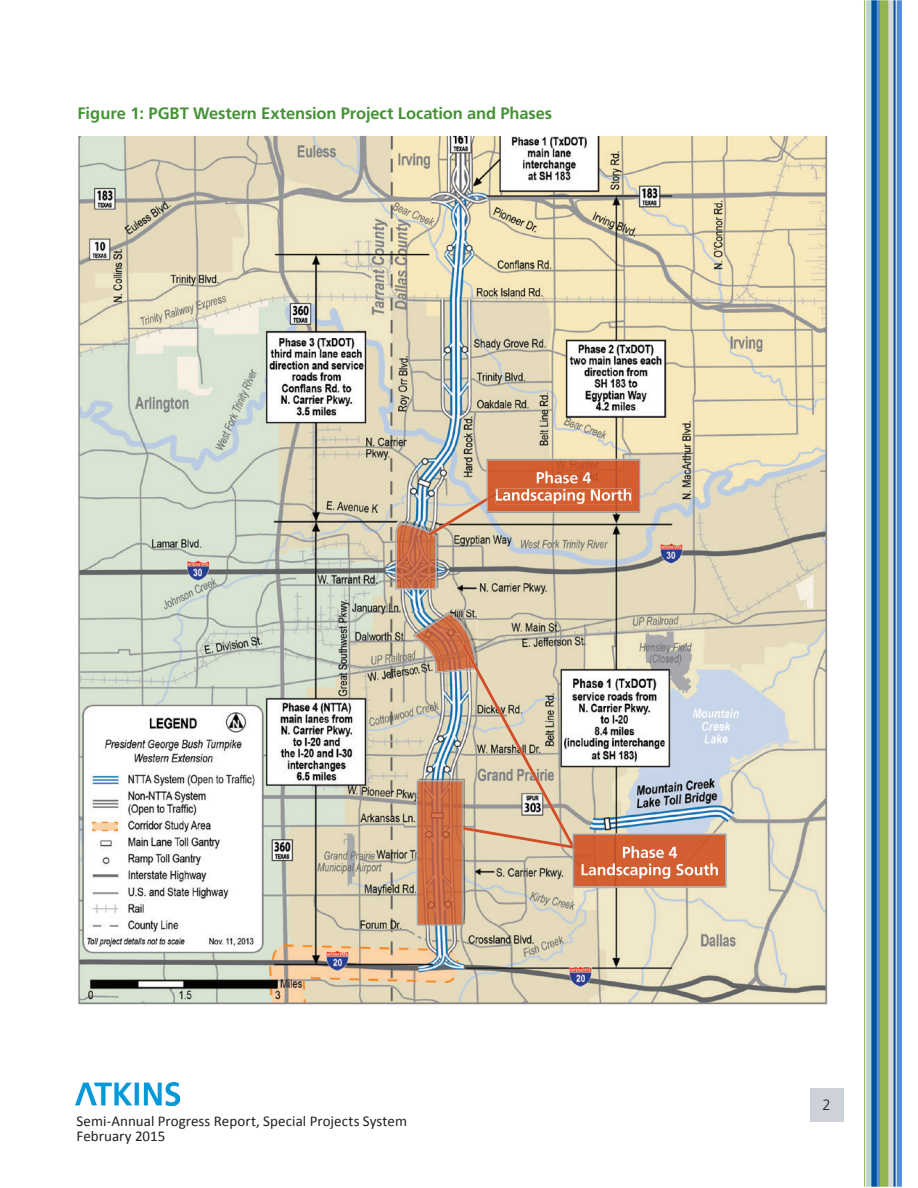
<style>
.page{position:relative;width:918px;height:1188px;background:#fff}
.page>*{position:absolute;margin:0;border:0;box-sizing:border-box;transform-origin:0 0}
.Graphic_Title{font:700 16.5px "Frutiger LT Std";letter-spacing:-.005em;color:#459336}
.t1{font:15px/15px "Calibri";color:#231f20}
.t2{font:300 15px "Frutiger LT Std";color:#231f20}
</style>
<div class="page">
<img style="left:78px;top:136px;width:750px;height:870px">
<img style="left:414px;top:611px;width:64px;height:33px">
<img style="left:412px;top:613px;width:64px;height:61px">
<img style="left:418px;top:778px;width:47px;height:146px">
<img style="left:416px;top:780px;width:47px;height:146px">
<img style="left:397px;top:521px;width:42px;height:67px">
<img style="left:395px;top:523px;width:42px;height:67px">
<img style="left:486px;top:459px;width:154px;height:54px">
<svg style="left:428px;top:490px;width:73px;height:46px;background:#d1bca5"></svg>
<img style="left:573px;top:833px;width:154px;height:55px">
<svg style="left:462px;top:644px;width:113px;height:205px;background:#d3c6ae"></svg>
<img style="left:864px;top:0;width:38px;height:1187px">
<div style="left:810px;top:1088px;width:33px;height:33px;background:#cdd2da"></div>
<img style="left:76px;top:1083px;width:103px;height:22px">
<p class="Graphic_Title" style="left:78px;top:103px;width:476px">Figure 1: PGBT Western Extension Project Location and Phases</p>
<p class="t1" style="left:76px;top:1113px;width:332px">Semi-Annual Progress Report, Special Projects System<br>February 2015</p>
<p class="t2" style="left:822px;top:1097px;width:10px">2</p>
</div>
